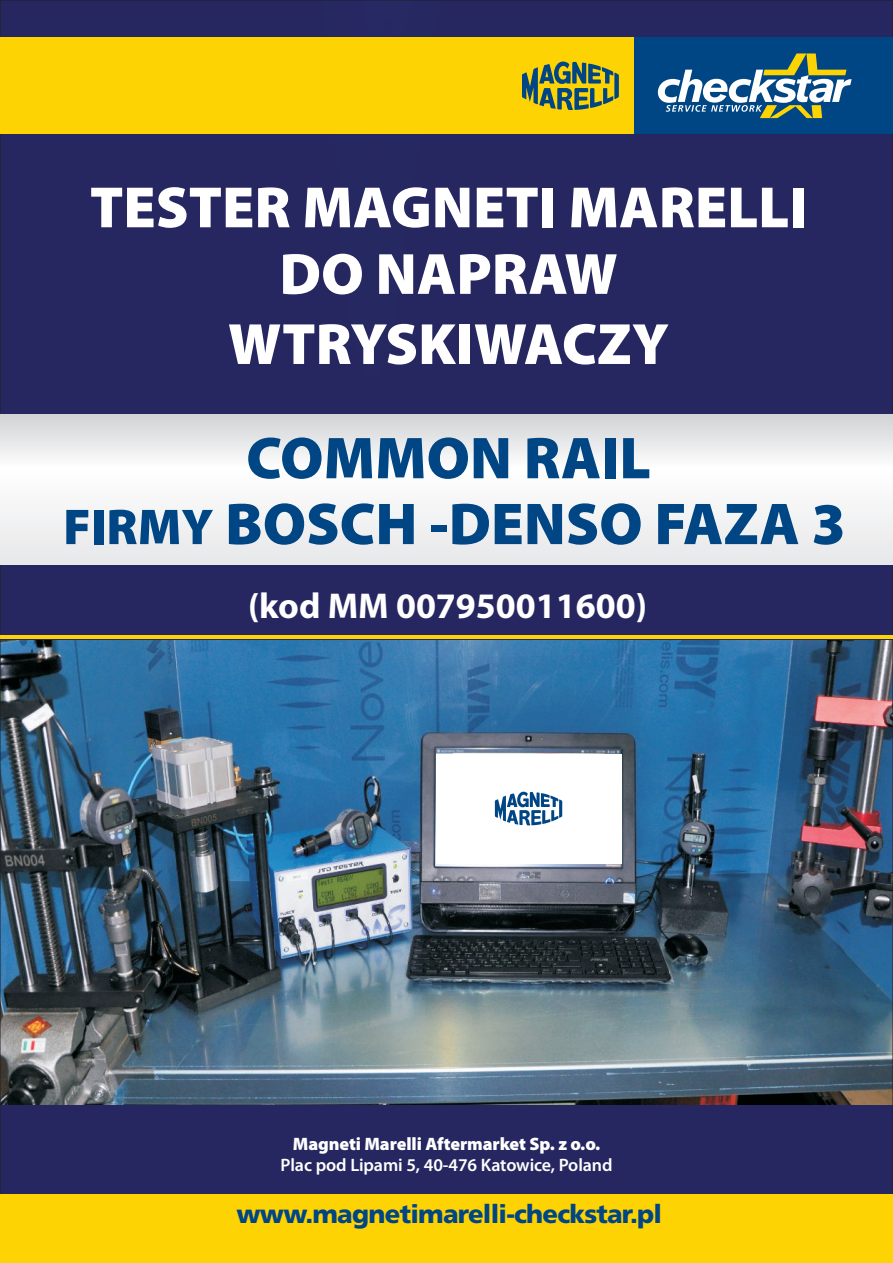
<style>
.page{position:relative;width:893px;height:1263px;background:#fff}
.page>*{position:absolute;margin:0;border:0;box-sizing:border-box;transform-origin:0 0}
.t1{font:900 59.55px/65.8px "Myriad Pro";color:#004684;text-align:center}
.t2{font:900 58.65px/68.4px "Myriad Pro";color:#fff;text-align:center}
.t3{font:700 36px "Myriad Pro";color:#fff}
.t4{font:900 25.65px "Frutiger 75";letter-spacing:-.03em;color:#004684}
.t5{font:600 18px "Myriad Pro";letter-spacing:-.01em;color:#fff}
.t6{font:900 18px "Myriad Pro";letter-spacing:-.01em;color:#fff}
.s1{font-size:50.7px}
</style>
<div class="page">
<div style="left:2px;top:2px;width:889px;height:1192px;background:#262761"></div>
<img style="left:2px;top:641px;width:889px;height:463px">
<div style="left:0;top:1194px;width:893px;height:69px;background:#fed304"></div>
<div style="left:0;top:37px;width:635px;height:97px;background:#fed304"></div>
<div style="left:635px;top:37px;width:258px;height:97px;background:#004684"></div>
<svg style="left:522px;top:61px;width:97px;height:49px"></svg>
<svg style="left:658px;top:53px;width:194px;height:65px"></svg>
<hr style="left:0;top:635px;width:893px;height:4px;background:#fed304">
<svg style="left:0;top:414px;width:893px;height:151px"></svg>
<div style="left:436px;top:754px;width:185px;height:109px;background:#fff"></div>
<svg style="left:495px;top:792px;width:67px;height:33px"></svg>
<p class="t2" style="left:90px;top:178px;width:719px">TESTER MAGNETI MARELLI<br>DO NAPRAW<br>WTRYSKIWACZY</p>
<p class="t1" style="left:63px;top:430px;width:784px">COMMON RAIL<br><span class="s1">FIRMY</span> BOSCH -DENSO FAZA 3</p>
<p class="t3" style="left:248px;top:591px;width:401px">(kod MM 007950011600)</p>
<p class="t6" style="left:293px;top:1137px;width:309px">Magneti Marelli Aftermarket Sp. z o.o.</p>
<p class="t5" style="left:280px;top:1157px;width:334px">Plac pod Lipami 5, 40-476 Katowice, Poland</p>
<p class="t4" style="left:236px;top:1203px;width:427px">www.magnetimarelli-checkstar.pl</p>
</div>
